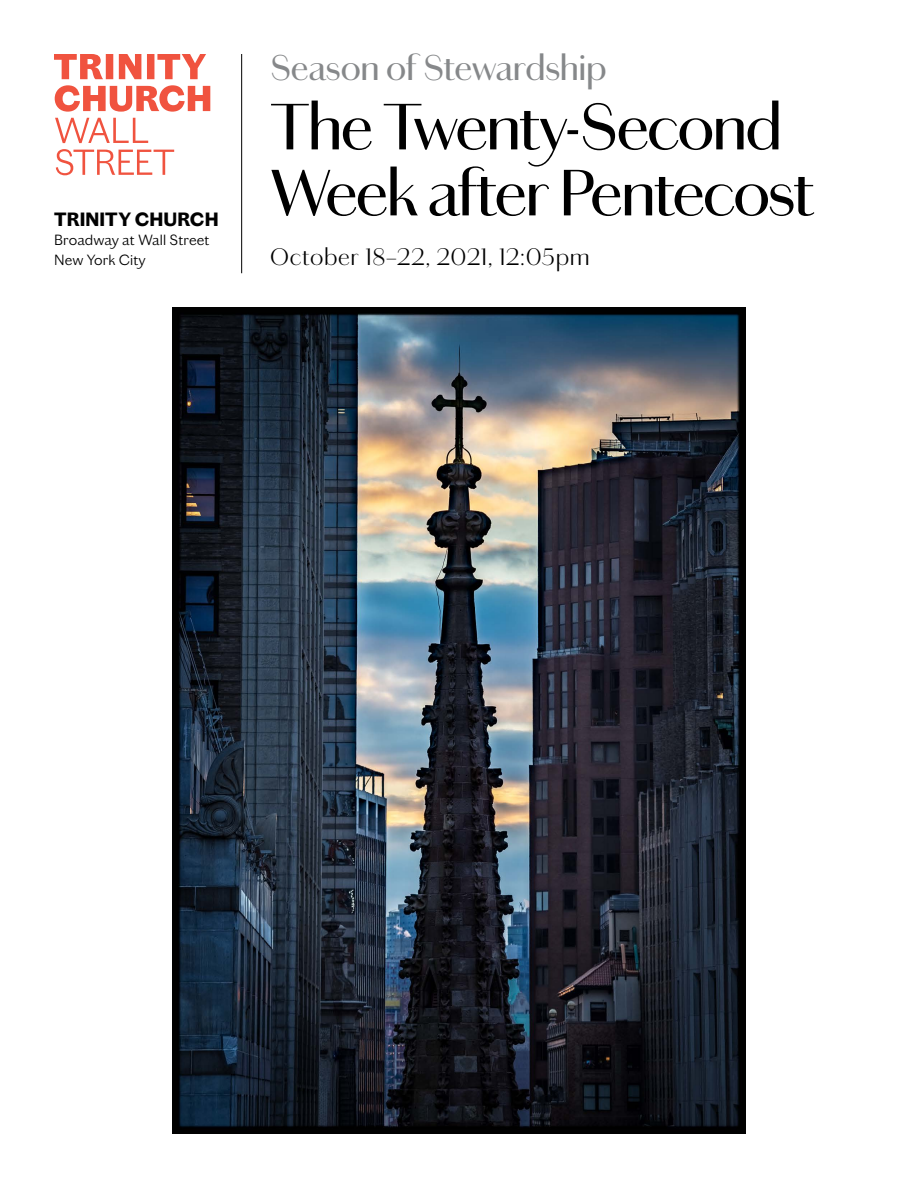
<style>
.page{position:relative;width:918px;height:1188px;background:#fff}
.page>*{position:absolute;margin:0;border:0;box-sizing:border-box;transform-origin:0 0}
.t1{font:66px/66px "Chiswick TWS Sans";letter-spacing:-.035em;color:#000}
.t2{font:36px "Chiswick TWS Sans";letter-spacing:-.015em;color:#86888a}
.t3{font:300 24px "Chiswick TWS Sans";letter-spacing:.03em;color:#000}
.t4{font:700 19.5px "Chiswick TWS Grotesque";letter-spacing:.005em;color:#000}
.t5{font:300 15px/19.5px "Chiswick TWS Grotesque";letter-spacing:.01em;color:#000}
</style>
<div class="page">
<svg style="left:54px;top:54px;width:156px;height:121px"></svg>
<img style="left:172px;top:308px;width:574px;height:826px">
<hr style="left:241px;top:54px;width:1px;height:219px;background:#000">
<p class="t4" style="left:54px;top:204px;width:166px">TRINITY CHURCH</p>
<p class="t5" style="left:54px;top:230px;width:157px">Broadway at Wall Street<br>New York City</p>
<p class="t2" style="left:270px;top:42px;width:338px">Season of Stewardship</p>
<p class="t1" style="left:270px;top:90px;width:546px">The Twenty-Second<br>Week after Pentecost</p>
<p class="t3" style="left:270px;top:240px;width:321px">October 18–22, 2021, 12:05pm</p>
</div>
